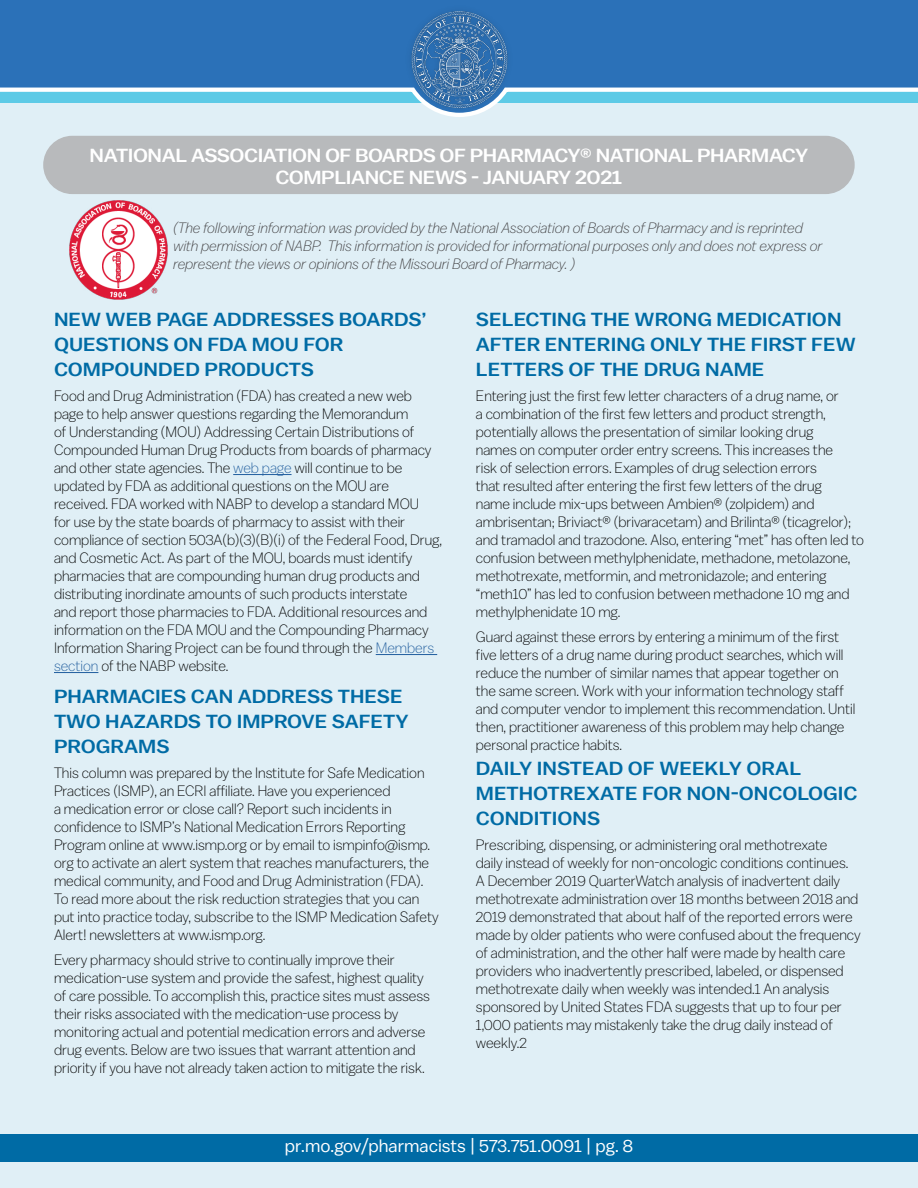
<style>
.page{position:relative;width:918px;height:1188px;background:#fff}
.page>*{position:absolute;margin:0;border:0;box-sizing:border-box;transform-origin:0 0}
.t1{font:500 18.9px/25.2px "Balto";color:#006ba5;scale:1.11 1}
.t2{font:500 18.9px/22.5px "Balto";letter-spacing:-.02em;color:#fff;text-align:center;scale:1.11 1}
.t3{font:18px "Balto";color:#fff}
.t4{font:300 15px/18px "Balto";color:#000}
.t5{font:300 15px/18px "Balto";color:#000101}
.t6{font:italic 300 15px/18px "Balto";color:#414042}
.s1{color:#215e9e}
</style>
<div class="page">
<div style="left:0;top:73px;width:918px;height:1115px;background:#e0eff6"></div>
<svg style="left:0;top:0;width:918px;height:117px;background:#4d8dc6"></svg>
<div style="left:404px;top:3px;width:111px;height:112px;background:#000;opacity:.33"></div>
<img style="left:410px;top:10px;width:99px;height:99px">
<div style="left:0;top:1134px;width:918px;height:27px;background:#006ba5"></div>
<div style="left:43px;top:136px;width:812px;height:58px;background:#b8babc;border-radius:29px"></div>
<hr style="left:233px;top:474px;width:59px;height:1px;background:#215e9e">
<hr style="left:376px;top:654px;width:61px;height:1px;background:#215e9e">
<hr style="left:54px;top:672px;width:44px;height:1px;background:#215e9e">
<img style="left:69px;top:201px;width:99px;height:98px">
<p class="t2" style="left:90px;top:144px;width:649px">NATIONAL ASSOCIATION OF BOARDS OF PHARMACY® NATIONAL PHARMACY<br>COMPLIANCE NEWS - JANUARY 2021</p>
<p class="t6" style="left:173px;top:219px;width:651px">(The following information was provided by the National Association of Boards of Pharmacy and is reprinted with permission of NABP. This information is provided for informational purposes only and does not express or represent the views or opinions of the Missouri Board of Pharmacy. )</p>
<p class="t1" style="left:54px;top:306px;width:337px">NEW WEB PAGE ADDRESSES BOARDS’<br>QUESTIONS ON FDA MOU FOR<br>COMPOUNDED PRODUCTS</p>
<p class="t5" style="left:54px;top:386px;width:390px">Food and Drug Administration (FDA) has created a new web page to help answer questions regarding the Memorandum<br>of Understanding (MOU) Addressing Certain Distributions of Compounded Human Drug Products from boards of pharmacy and other state agencies. The <span class="s1">web page</span> will continue to be updated by FDA as additional questions on the MOU are received. FDA worked with NABP to develop a standard MOU<br>for use by the state boards of pharmacy to assist with their compliance of section 503A(b)(3)(B)(i) of the Federal Food, Drug, and Cosmetic Act. As part of the MOU, boards must identify pharmacies that are compounding human drug products and distributing inordinate amounts of such products interstate<br>and report those pharmacies to FDA. Additional resources and information on the FDA MOU and the Compounding Pharmacy Information Sharing Project can be found through the <span class="s1">Members section</span> of the NABP website.</p>
<p class="t1" style="left:54px;top:683px;width:321px">PHARMACIES CAN ADDRESS THESE<br>TWO HAZARDS TO IMPROVE SAFETY<br>PROGRAMS</p>
<p class="t4" style="left:54px;top:763px;width:386px">This column was prepared by the Institute for Safe Medication Practices (ISMP), an ECRI affiliate. Have you experienced<br>a medication error or close call? Report such incidents in confidence to ISMP’s National Medication Errors Reporting Program online at www.ismp.org or by email to ismpinfo@ismp. org to activate an alert system that reaches manufacturers, the medical community, and Food and Drug Administration (FDA).<br>To read more about the risk reduction strategies that you can put into practice today, subscribe to the ISMP Medication Safety Alert! newsletters at www.ismp.org.</p>
<p class="t4" style="left:54px;top:950px;width:377px">Every pharmacy should strive to continually improve their medication-use system and provide the safest, highest quality of care possible. To accomplish this, practice sites must assess their risks associated with the medication-use process by monitoring actual and potential medication errors and adverse drug events. Below are two issues that warrant attention and priority if you have not already taken action to mitigate the risk.</p>
<p class="t1" style="left:476px;top:306px;width:344px">SELECTING THE WRONG MEDICATION<br>AFTER ENTERING ONLY THE FIRST FEW<br>LETTERS OF THE DRUG NAME</p>
<p class="t4" style="left:476px;top:386px;width:390px">Entering just the first few letter characters of a drug name, or<br>a combination of the first few letters and product strength, potentially allows the presentation of similar looking drug<br>names on computer order entry screens. This increases the<br>risk of selection errors. Examples of drug selection errors<br>that resulted after entering the first few letters of the drug<br>name include mix-ups between Ambien® (zolpidem) and ambrisentan; Briviact® (brivaracetam) and Brilinta® (ticagrelor); and tramadol and trazodone. Also, entering “met” has often led to confusion between methylphenidate, methadone, metolazone, methotrexate, metformin, and metronidazole; and entering “meth10” has led to confusion between methadone 10 mg and methylphenidate 10 mg.</p>
<p class="t4" style="left:476px;top:627px;width:381px">Guard against these errors by entering a minimum of the first five letters of a drug name during product searches, which will reduce the number of similar names that appear together on the same screen. Work with your information technology staff and computer vendor to implement this recommendation. Until then, practitioner awareness of this problem may help change personal practice habits.</p>
<p class="t1" style="left:476px;top:755px;width:345px">DAILY INSTEAD OF WEEKLY ORAL<br>METHOTREXATE FOR NON-ONCOLOGIC<br>CONDITIONS</p>
<p class="t4" style="left:476px;top:835px;width:386px">Prescribing, dispensing, or administering oral methotrexate<br>daily instead of weekly for non-oncologic conditions continues.<br>A December 2019 QuarterWatch analysis of inadvertent daily methotrexate administration over 18 months between 2018 and 2019 demonstrated that about half of the reported errors were made by older patients who were confused about the frequency of administration, and the other half were made by health care providers who inadvertently prescribed, labeled, or dispensed methotrexate daily when weekly was intended.1 An analysis sponsored by United States FDA suggests that up to four per 1,000 patients may mistakenly take the drug daily instead of weekly.2</p>
<p class="t3" style="left:285px;top:1135px;width:350px">pr.mo.gov/pharmacists | 573.751.0091 | pg. 8</p>
</div>
